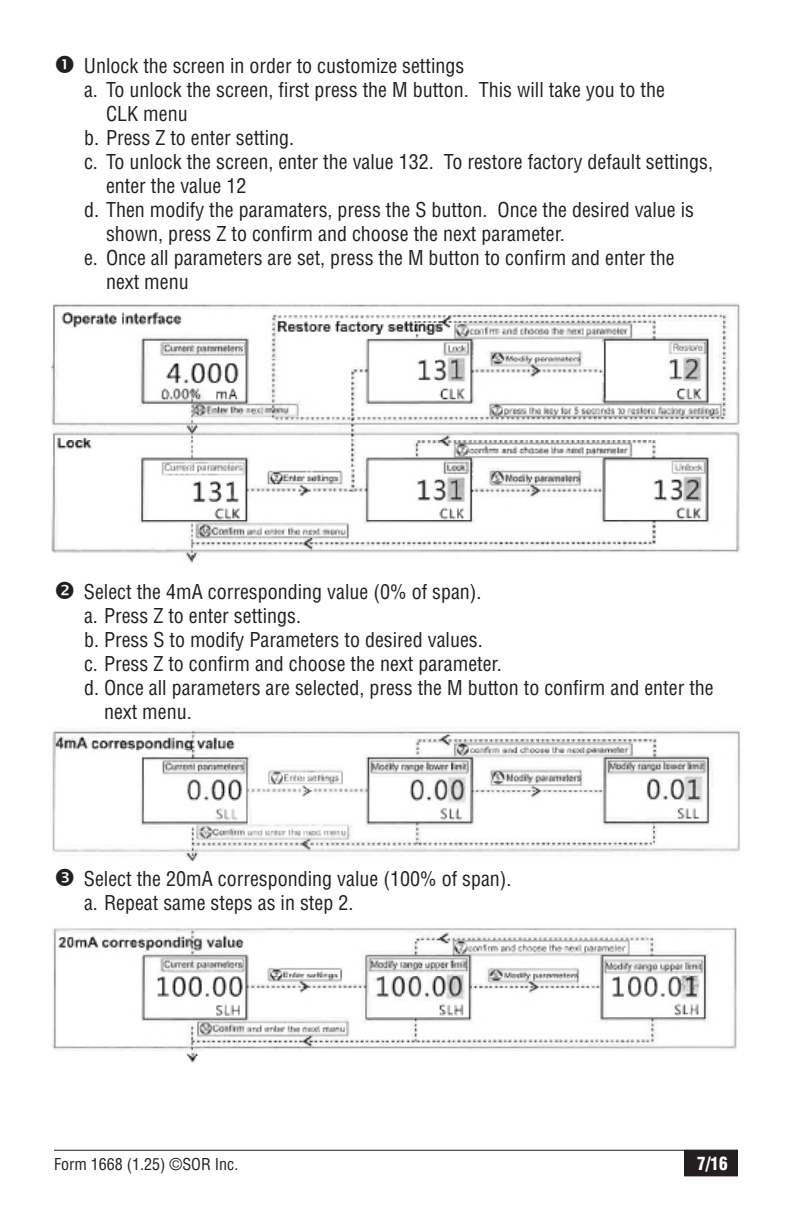
<style>
.page{position:relative;width:792px;height:1224px;background:#fff}
.page>*{position:absolute;margin:0;border:0;box-sizing:border-box;transform-origin:0 0}
.t1{font:condensed 20px/24px "Helvetica LT Std";color:#231f20}
.t2{font:900 condensed 18px "Helvetica LT Std";color:#fff;scale:.95 1}
.t3{font:condensed 16px "Helvetica LT Std";color:#231f20}
</style>
<div class="page">
<hr style="left:54px;top:1150px;width:684px;height:1px;background:#231f20">
<div style="left:684px;top:1150px;width:54px;height:26px;background:#231f20"></div>
<img style="left:51px;top:303px;width:689px;height:261px">
<img style="left:52px;top:729px;width:688px;height:132px">
<img style="left:52px;top:927px;width:685px;height:136px">
<p class="t1" style="left:84px;top:53px;width:382px">Unlock the screen in order to customize settings</p>
<p class="t1" style="left:84px;top:77px;width:582px">a. To unlock the screen, first press the M button. This will take you to the</p>
<p class="t1" style="left:106px;top:101px;width:83px">CLK menu</p>
<p class="t1" style="left:84px;top:125px;width:212px">b. Press Z to enter setting.</p>
<p class="t1" style="left:106px;top:149px;width:609px;text-indent:-22px">c. To unlock the screen, enter the value 132. To restore factory default settings, enter the value 12</p>
<p class="t1" style="left:106px;top:197px;width:590px;text-indent:-22px">d. Then modify the paramaters, press the S button. Once the desired value is shown, press Z to confirm and choose the next parameter.</p>
<p class="t1" style="left:84px;top:245px;width:592px">e. Once all parameters are set, press the M button to confirm and enter the</p>
<p class="t1" style="left:106px;top:269px;width:84px">next menu</p>
<p class="t1" style="left:84px;top:579px;width:399px">Select the 4mA corresponding value (0% of span).</p>
<p class="t1" style="left:84px;top:603px;width:219px">a. Press Z to enter settings.</p>
<p class="t1" style="left:84px;top:627px;width:400px">b. Press S to modify Parameters to desired values.</p>
<p class="t1" style="left:84px;top:651px;width:419px">c. Press Z to confirm and choose the next parameter.</p>
<p class="t1" style="left:104px;top:675px;width:611px;text-indent:-20px">d. Once all parameters are selected, press the M button to confirm and enter the next menu.</p>
<p class="t1" style="left:84px;top:866px;width:429px">Select the 20mA corresponding value (100% of span).</p>
<p class="t1" style="left:84px;top:890px;width:271px">a. Repeat same steps as in step 2.</p>
<p class="t3" style="left:54px;top:1154px;width:186px">Form 1668 (1.25) ©SOR Inc.</p>
<p class="t2" style="left:697px;top:1152px;width:34px">7/16</p>
</div>
